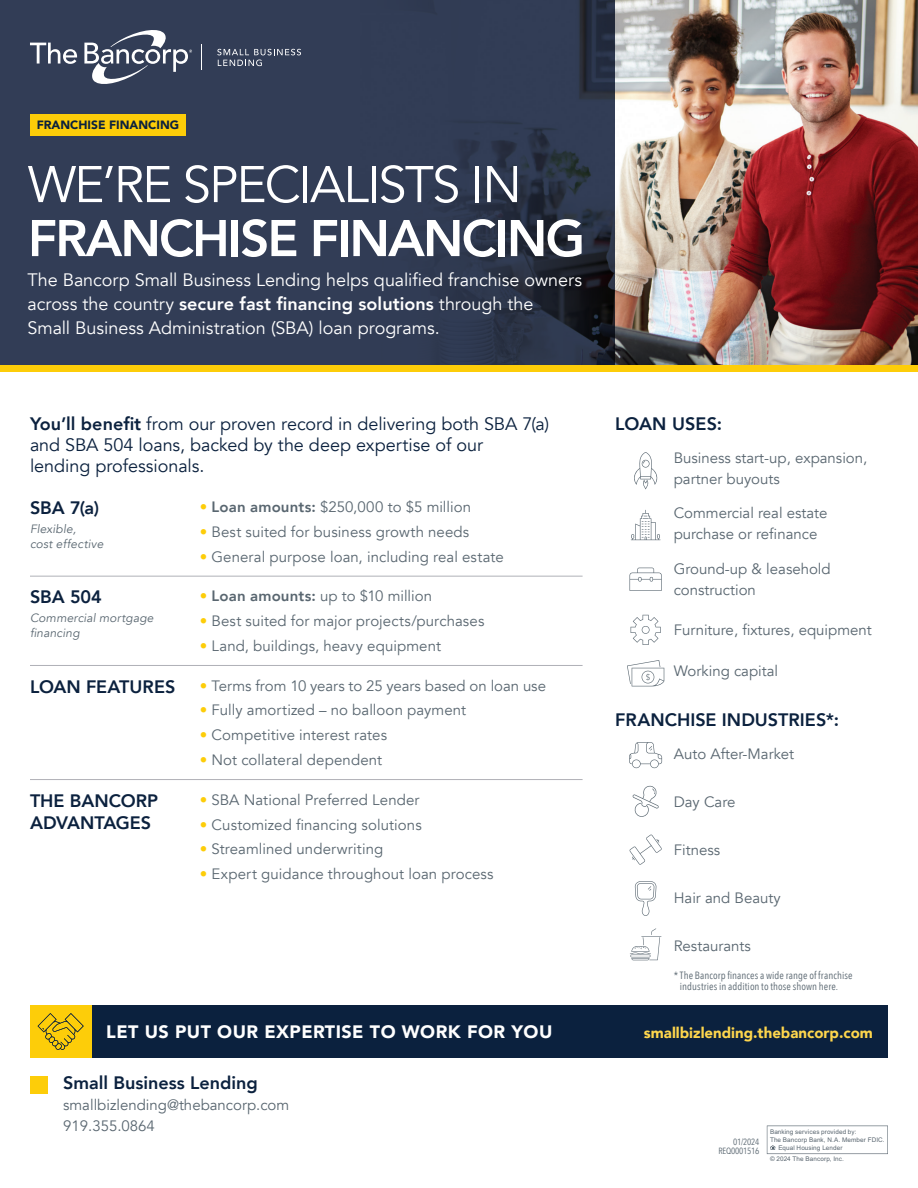
<style>
.page{position:relative;width:918px;height:1188px;background:#fff}
.page>*{position:absolute;margin:0;border:0;box-sizing:border-box;transform-origin:0 0}
.t1{font:51px/54px "Avenir";letter-spacing:-.04em;color:#fff}
.body_main{font:18px/24px "Avenir";letter-spacing:-.005em;color:#fff}
.body_main-2{font:18px/21px "Avenir";letter-spacing:-.005em;color:#0b213e}
.body_main-3{font:800 18px/21.6px "Avenir";color:#0b213e}
.t2{font:900 18px "Avenir";letter-spacing:.025em;color:#fff}
.body_main-4{font:15px/21px "Avenir";color:#596670}
.t3{font:900 15px "Avenir";color:#fed64d}
.t4{font:italic 12px/14.4px "Avenir";letter-spacing:.01em;color:#596670}
.t5{font:900 12px "Avenir";color:#0b213e}
.t6{font:10.5px/10.5px "Avenir Next Condensed";letter-spacing:.01em;color:#596670}
.t7{font:9px/9px "Avenir Next Condensed";letter-spacing:-.025em;color:#596670;text-align:right}
.t8{font:6.3px "Arial";letter-spacing:.01em;color:#5a6670}
.s1{font-weight:800}
.s2{color:#fdcd09}
</style>
<div class="page">
<div style="left:91px;top:1005px;width:797px;height:53px;background:#0b213e"></div>
<div style="left:30px;top:1005px;width:61px;height:53px;background:#fdcd09"></div>
<svg style="left:38px;top:1013px;width:46px;height:37px"></svg>
<div style="left:30px;top:1076px;width:18px;height:18px;background:#fdcd09"></div>
<hr style="left:30px;top:576px;width:553px;height:1px;background:#b0b1b7">
<hr style="left:30px;top:665px;width:553px;height:1px;background:#b0b1b7">
<svg style="left:634px;top:452px;width:24px;height:37px"></svg>
<svg style="left:631px;top:510px;width:29px;height:30px"></svg>
<svg style="left:629px;top:568px;width:33px;height:23px"></svg>
<svg style="left:631px;top:615px;width:30px;height:30px"></svg>
<svg style="left:627px;top:660px;width:37px;height:26px"></svg>
<img style="left:615px;top:0;width:303px;height:365px">
<div style="left:0;top:0;width:615px;height:365px;background:#323d56"></div>
<div style="left:30px;top:114px;width:156px;height:22px;background:#fdcd09"></div>
<div style="left:0;top:365px;width:918px;height:7px;background:#fdcd09"></div>
<svg style="left:217px;top:49px;width:84px;height:17px"></svg>
<svg style="left:201px;top:44px;width:1px;height:26px"></svg>
<svg style="left:30px;top:43px;width:47px;height:21px"></svg>
<svg style="left:84px;top:30px;width:108px;height:54px"></svg>
<hr style="left:30px;top:779px;width:553px;height:1px;background:#b0b1b7">
<svg style="left:629px;top:742px;width:33px;height:26px"></svg>
<svg style="left:632px;top:785px;width:27px;height:32px"></svg>
<svg style="left:629px;top:835px;width:33px;height:30px"></svg>
<svg style="left:635px;top:881px;width:22px;height:35px"></svg>
<svg style="left:630px;top:928px;width:31px;height:32px"></svg>
<svg style="left:767px;top:1126px;width:121px;height:28px"></svg>
<p class="t5" style="left:37px;top:115px;width:144px">FRANCHISE FINANCING</p>
<p class="t1" style="left:28px;top:158px;width:559px">WE’RE SPECIALISTS IN<br><span class="s1">FRANCHISE FINANCING</span></p>
<p class="body_main" style="left:27px;top:268px;width:556px">The Bancorp Small Business Lending helps qualified franchise owners across the country <span class="s1">secure fast financing solutions</span> through the<br>Small Business Administration (SBA) loan programs.</p>
<p class="body_main-2" style="left:30px;top:413px;width:521px"><span class="s1">You’ll benefit</span> from our proven record in delivering both SBA 7(a) and SBA 504 loans, backed by the deep expertise of our<br>lending professionals.</p>
<p class="body_main-3" style="left:30px;top:497px;width:71px">SBA 7(a)</p>
<p class="t4" style="left:30px;top:522px;width:75px">Flexible,<br>cost effective</p>
<p class="body_main-3" style="left:30px;top:586px;width:73px">SBA 504</p>
<p class="t4" style="left:30px;top:611px;width:125px">Commercial mortgage financing</p>
<p class="body_main-4" style="left:200px;top:497px;width:273px"><span class="s2">•</span> <span class="s1">Loan amounts:</span> $250,000 to $5 million</p>
<p class="body_main-4" style="left:200px;top:521px;width:271px"><span class="s2">•</span> Best suited for business growth needs</p>
<p class="body_main-4" style="left:200px;top:546px;width:305px"><span class="s2">•</span> General purpose loan, including real estate</p>
<p class="body_main-4" style="left:200px;top:586px;width:234px"><span class="s2">•</span> <span class="s1">Loan amounts:</span> up to $10 million</p>
<p class="body_main-4" style="left:200px;top:611px;width:286px"><span class="s2">•</span> Best suited for major projects/purchases</p>
<p class="body_main-4" style="left:200px;top:635px;width:243px"><span class="s2">•</span> Land, buildings, heavy equipment</p>
<p class="body_main-3" style="left:30px;top:676px;width:147px">LOAN FEATURES</p>
<p class="body_main-4" style="left:200px;top:675px;width:348px"><span class="s2">•</span> Terms from 10 years to 25 years based on loan use</p>
<p class="body_main-4" style="left:200px;top:700px;width:268px"><span class="s2">•</span> Fully amortized – no balloon payment</p>
<p class="body_main-4" style="left:200px;top:725px;width:189px"><span class="s2">•</span> Competitive interest rates</p>
<p class="body_main-4" style="left:200px;top:750px;width:184px"><span class="s2">•</span> Not collateral dependent</p>
<p class="body_main-3" style="left:30px;top:790px;width:130px">THE BANCORP<br>ADVANTAGES</p>
<p class="body_main-4" style="left:200px;top:789px;width:221px"><span class="s2">•</span> SBA National Preferred Lender</p>
<p class="body_main-4" style="left:200px;top:814px;width:223px"><span class="s2">•</span> Customized financing solutions</p>
<p class="body_main-4" style="left:200px;top:839px;width:185px"><span class="s2">•</span> Streamlined underwriting</p>
<p class="body_main-4" style="left:200px;top:864px;width:295px"><span class="s2">•</span> Expert guidance throughout loan process</p>
<p class="body_main-3" style="left:615px;top:412px;width:109px">LOAN USES:</p>
<p class="body_main-4" style="left:674px;top:447px;width:195px">Business start-up, expansion, partner buyouts</p>
<p class="body_main-4" style="left:674px;top:503px;width:155px">Commercial real estate purchase or refinance</p>
<p class="body_main-4" style="left:674px;top:558px;width:158px">Ground-up &amp; leasehold construction</p>
<p class="body_main-4" style="left:674px;top:620px;width:200px">Furniture, fixtures, equipment</p>
<p class="body_main-4" style="left:674px;top:660px;width:106px">Working capital</p>
<p class="body_main-3" style="left:615px;top:709px;width:225px">FRANCHISE INDUSTRIES*:</p>
<p class="body_main-4" style="left:674px;top:744px;width:122px">Auto After-Market</p>
<p class="body_main-4" style="left:674px;top:792px;width:63px">Day Care</p>
<p class="body_main-4" style="left:674px;top:840px;width:48px">Fitness</p>
<p class="body_main-4" style="left:674px;top:888px;width:108px">Hair and Beauty</p>
<p class="body_main-4" style="left:674px;top:936px;width:79px">Restaurants</p>
<p class="t6" style="left:680px;top:970px;width:174px;text-indent:-6px">* The Bancorp finances a wide range of franchise industries in addition to those shown here.</p>
<p class="t2" style="left:106px;top:1016px;width:448px">LET US PUT OUR EXPERTISE TO WORK FOR YOU</p>
<p class="t3" style="left:644px;top:1020px;width:230px">smallbizlending.thebancorp.com</p>
<p class="body_main-3" style="left:63px;top:1072px;width:196px">Small Business Lending</p>
<p class="body_main-4" style="left:63px;top:1094px;width:228px">smallbizlending@thebancorp.com<br>919.355.0864</p>
<p class="t7" style="left:719px;top:1137px;width:42px">01/2024<br>REQ0001516</p>
<p class="t8" style="left:770px;top:1128px;width:88px">Banking services provided by:</p>
<p class="t8" style="left:778px;top:1143px;width:66px">Equal Housing Lender</p>
<p class="t8" style="left:770px;top:1136px;width:116px">The Bancorp Bank, N.A. Member FDIC.</p>
<p class="t8" style="left:770px;top:1155px;width:75px">© 2024 The Bancorp, Inc.</p>
</div>
